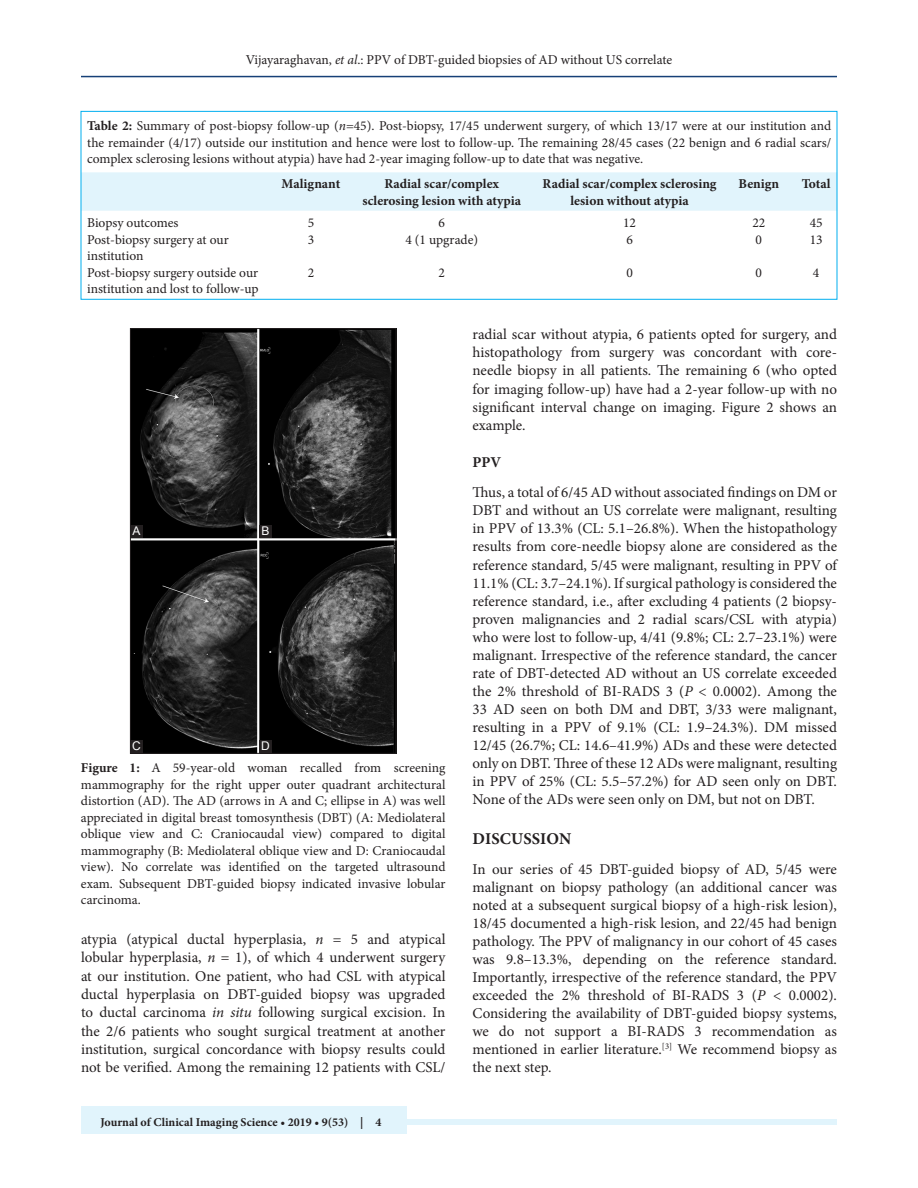
<style>
.page{position:relative;width:918px;height:1188px;background:#fff}
.page>*{position:absolute;margin:0;border:0;box-sizing:border-box;transform-origin:0 0}
.t1{font:700 16.5px "Minion Pro";letter-spacing:.01em;color:#231f20}
.TX{font:15px/18px "Minion Pro";letter-spacing:-.005em;color:#231f20;text-align:justify}
.t2{font:700 15px "Minion Pro";color:#231f20}
.FGC{font:13.5px/16.5px "Minion Pro";color:#231f20;text-align:justify}
.TT{font:13.5px/16.5px "Minion Pro";letter-spacing:-.005em;color:#231f20;text-align:justify}
.TCH{font:700 13.5px/16.5px "Minion Pro";color:#231f20;text-align:center}
.TB{font:13.5px/16.5px "Minion Pro";color:#231f20}
.TBL{font:13.5px/16.5px "Minion Pro";letter-spacing:-.005em;color:#231f20}
.t3{font:700 12px "Minion Pro";color:#231f20}
.LABEL{font:12px "Arial";color:#fff}
.s1{font-style:italic}
.s2{font-weight:700}
</style>
<div class="page">
<hr style="left:81px;top:76px;width:756px;height:1px;background:#164077">
<div style="left:81px;top:1119px;width:756px;height:6px;background:#e1f4fc"></div>
<div style="left:81px;top:1106px;width:325px;height:28px;background:#e1f4fc"></div>
<img style="left:132px;top:330px;width:262px;height:422px">
<div style="left:130px;top:328px;width:266px;height:426px;border:1px solid #231f20"></div>
<div style="left:130px;top:525px;width:13px;height:13px;background:#231f20"></div>
<div style="left:259px;top:525px;width:13px;height:13px;background:#231f20"></div>
<div style="left:130px;top:741px;width:13px;height:12px;background:#231f20"></div>
<div style="left:259px;top:740px;width:13px;height:13px;background:#231f20"></div>
<div style="left:83px;top:172px;width:752px;height:39px;background:#e1f4fc"></div>
<div style="left:81px;top:111px;width:756px;height:188px;border:1px solid #00aeef"></div>
<p class="FGC" style="left:246px;top:51px;width:428px">Vijayaraghavan, <span class="s1">et al</span>.: PPV of DBT-guided biopsies of AD without US correlate</p>
<p class="TT" style="left:87px;top:118px;width:746px"><span class="s2">Table 2:</span> Summary of post‑biopsy follow‑up (<span class="s1">n</span>=45). Post‑biopsy, 17/45 underwent surgery, of which 13/17 were at our institution and the remainder (4/17) outside our institution and hence were lost to follow‑up. The remaining 28/45 cases (22 benign and 6 radial scars/ complex sclerosing lesions without atypia) have had 2‑year imaging follow‑up to date that was negative.</p>
<p class="TCH" style="left:282px;top:175px;width:60px">Malignant</p>
<p class="TCH" style="left:363px;top:175px;width:160px">Radial scar/complex sclerosing lesion with atypia</p>
<p class="TCH" style="left:543px;top:175px;width:175px">Radial scar/complex sclerosing lesion without atypia</p>
<p class="TCH" style="left:739px;top:175px;width:42px">Benign</p>
<p class="TCH" style="left:802px;top:175px;width:30px">Total</p>
<p class="TB" style="left:87px;top:215px;width:93px">Biopsy outcomes</p>
<p class="TB" style="left:308px;top:215px;width:8px">5</p>
<p class="TB" style="left:439px;top:215px;width:8px">6</p>
<p class="TB" style="left:623px;top:215px;width:14px">12</p>
<p class="TB" style="left:752px;top:215px;width:14px">22</p>
<p class="TB" style="left:810px;top:215px;width:14px">45</p>
<p class="TB" style="left:87px;top:231px;width:143px">Post‑biopsy surgery at our institution</p>
<p class="TB" style="left:308px;top:231px;width:8px">3</p>
<p class="TB" style="left:405px;top:231px;width:74px">4 (1 upgrade)</p>
<p class="TB" style="left:626px;top:231px;width:8px">6</p>
<p class="TB" style="left:756px;top:231px;width:8px">0</p>
<p class="TB" style="left:810px;top:231px;width:14px">13</p>
<p class="TBL" style="left:87px;top:264px;width:173px">Post‑biopsy surgery outside our institution and lost to follow‑up</p>
<p class="TBL" style="left:308px;top:264px;width:8px">2</p>
<p class="TBL" style="left:439px;top:264px;width:8px">2</p>
<p class="TBL" style="left:626px;top:264px;width:8px">0</p>
<p class="TBL" style="left:756px;top:264px;width:8px">0</p>
<p class="TBL" style="left:813px;top:264px;width:8px">4</p>
<p class="LABEL" style="left:133px;top:523px;width:10px">A</p>
<p class="LABEL" style="left:261px;top:523px;width:10px">B</p>
<p class="LABEL" style="left:132px;top:738px;width:10px">C</p>
<p class="LABEL" style="left:261px;top:738px;width:10px">D</p>
<p class="FGC" style="left:81px;top:760px;width:366px"><span class="s2">Figure 1:</span> A 59-year-old woman recalled from screening mammography for the right upper outer quadrant architectural distortion (AD). The AD (arrows in A and C; ellipse in A) was well appreciated in digital breast tomosynthesis (DBT) (A: Mediolateral oblique view and C: Craniocaudal view) compared to digital mammography (B: Mediolateral oblique view and D: Craniocaudal view). No correlate was identified on the targeted ultrasound exam. Subsequent DBT-guided biopsy indicated invasive lobular carcinoma.</p>
<p class="TX" style="left:81px;top:930px;width:366px">atypia (atypical ductal hyperplasia, <span class="s1">n</span> = 5 and atypical lobular hyperplasia, <span class="s1">n</span> = 1), of which 4 underwent surgery at our institution. One patient, who had CSL with atypical ductal hyperplasia on DBT-guided biopsy was upgraded to ductal carcinoma <span class="s1">in situ</span> following surgical excision. In the 2/6 patients who sought surgical treatment at another institution, surgical concordance with biopsy results could not be verified. Among the remaining 12 patients with CSL/</p>
<p class="t3" style="left:100px;top:1113px;width:282px">Journal of Clinical Imaging Science • 2019 • 9(53) | 4</p>
<p class="TX" style="left:472px;top:326px;width:366px">radial scar without atypia, 6 patients opted for surgery, and histopathology from surgery was concordant with core&shy;needle biopsy in all patients. The remaining 6 (who opted for imaging follow-up) have had a 2-year follow-up with no significant interval change on imaging. Figure 2 shows an example.</p>
<h2 class="t2" style="left:472px;top:452px;width:30px">PPV</h2>
<p class="TX" style="left:472px;top:484px;width:366px">Thus, a total of 6/45 AD without associated findings on DM or DBT and without an US correlate were malignant, resulting in PPV of 13.3% (CL: 5.1–26.8%). When the histopathology results from core-needle biopsy alone are considered as the reference standard, 5/45 were malignant, resulting in PPV of 11.1% (CL: 3.7–24.1%). If surgical pathology is considered the reference standard, i.e., after excluding 4 patients (2 biopsy&shy;proven malignancies and 2 radial scars/CSL with atypia) who were lost to follow-up, 4/41 (9.8%; CL: 2.7–23.1%) were malignant. Irrespective of the reference standard, the cancer rate of DBT-detected AD without an US correlate exceeded the 2% threshold of BI-RADS 3 (<span class="s1">P</span> &lt; 0.0002). Among the 33 AD seen on both DM and DBT, 3/33 were malignant, resulting in a PPV of 9.1% (CL: 1.9–24.3%). DM missed 12/45 (26.7%; CL: 14.6–41.9%) ADs and these were detected only on DBT. Three of these 12 ADs were malignant, resulting in PPV of 25% (CL: 5.5–57.2%) for AD seen only on DBT.<br>None of the ADs were seen only on DM, but not on DBT.</p>
<h1 class="t1" style="left:473px;top:827px;width:100px">DISCUSSION</h1>
<p class="TX" style="left:472px;top:860px;width:366px">In our series of 45 DBT-guided biopsy of AD, 5/45 were malignant on biopsy pathology (an additional cancer was noted at a subsequent surgical biopsy of a high-risk lesion), 18/45 documented a high-risk lesion, and 22/45 had benign pathology. The PPV of malignancy in our cohort of 45 cases was 9.8–13.3%, depending on the reference standard.<br>Importantly, irrespective of the reference standard, the PPV exceeded the 2% threshold of BI-RADS 3 (<span class="s1">P</span> &lt; 0.0002).<br>Considering the availability of DBT-guided biopsy systems, we do not support a BI-RADS 3 recommendation as mentioned in earlier literature.<sup>[3]</sup> We recommend biopsy as the next step.</p>
</div>
